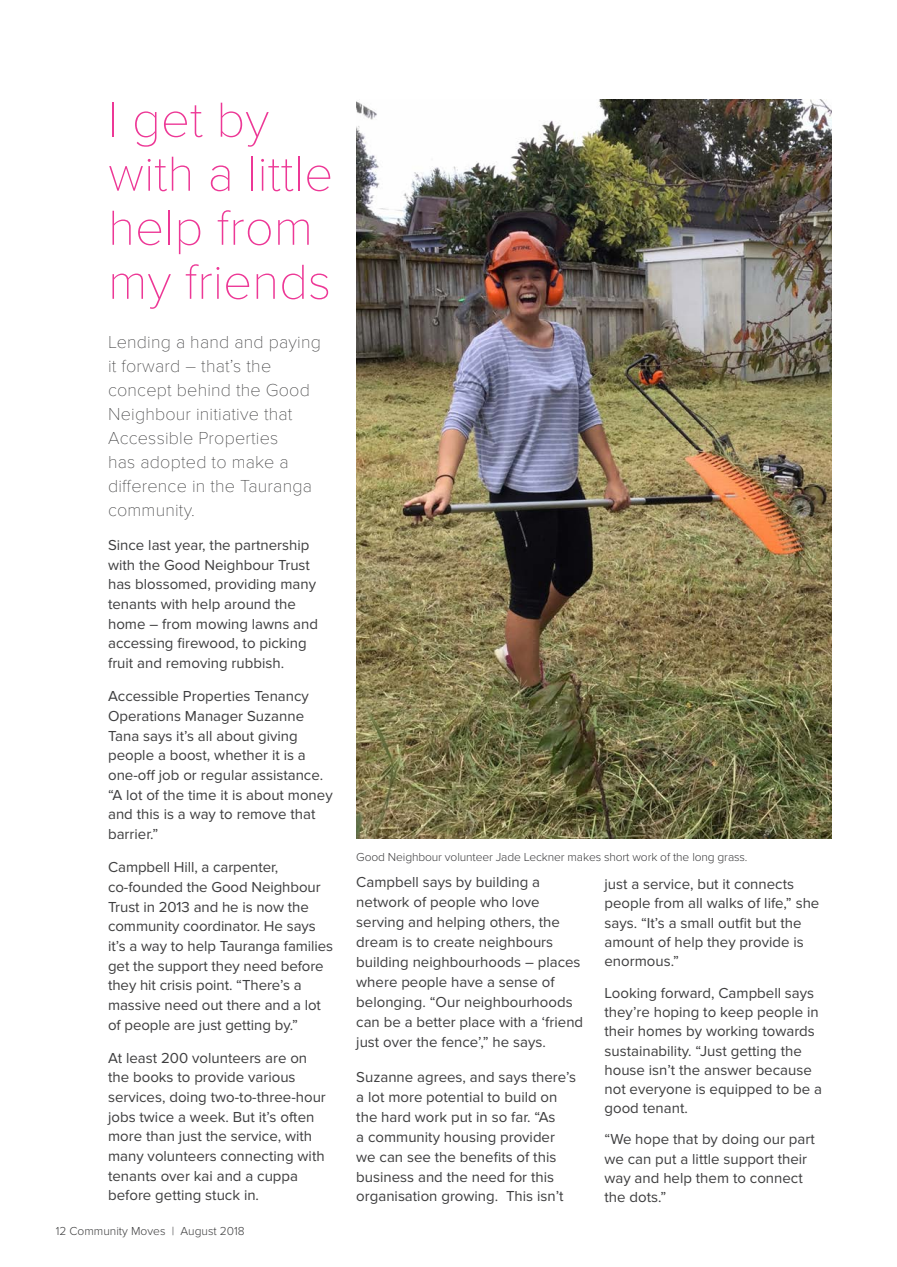
<style>
.page{position:relative;width:897px;height:1267px;background:#fff}
.page>*{position:absolute;margin:0;border:0;box-sizing:border-box;transform-origin:0 0}
.HEAD1{font:100 51px/54px "Proxima Nova T";color:#ed3896}
.INTRO{font:100 18px/24px "Proxima Nova T";letter-spacing:.01em;color:#3e3e3f}
.BODY_MAIN{font:15px/19.6px "Proxima Nova";color:#3e3e3f}
.INTRO-2{font:15px/19.6px "Proxima Nova";color:#3e3e3f}
.CAPTION{font:300 12px "Proxima Nova";letter-spacing:-.01em;color:#3e3e3f}
</style>
<div class="page">
<img style="left:356px;top:100px;width:475px;height:738px">
<p class="HEAD1" style="left:108px;top:94px;width:227px">I get by with a little help from my friends</p>
<p class="INTRO" style="left:108px;top:331px;width:214px">Lending a hand and paying it forward – that’s the concept behind the Good<br>Neighbour initiative that<br>Accessible Properties<br>has adopted to make a difference in the Tauranga community.</p>
<p class="INTRO-2" style="left:108px;top:535px;width:211px">Since last year, the partnership with the Good Neighbour Trust has blossomed, providing many tenants with help around the home – from mowing lawns and accessing firewood, to picking fruit and removing rubbish.</p>
<p class="BODY_MAIN" style="left:108px;top:686px;width:226px">Accessible Properties Tenancy<br>Operations Manager Suzanne<br>Tana says it’s all about giving people a boost, whether it is a one-off job or regular assistance. “A lot of the time it is about money and this is a way to remove that barrier.”</p>
<p class="BODY_MAIN" style="left:108px;top:857px;width:226px">Campbell Hill, a carpenter, co-founded the Good Neighbour<br>Trust in 2013 and he is now the community coordinator. He says it’s a way to help Tauranga families get the support they need before they hit crisis point. “There’s a massive need out there and a lot of people are just getting by.”</p>
<p class="BODY_MAIN" style="left:108px;top:1048px;width:219px">At least 200 volunteers are on the books to provide various services, doing two-to-three-hour jobs twice a week. But it’s often more than just the service, with many volunteers connecting with tenants over kai and a cuppa before getting stuck in.</p>
<p class="CAPTION" style="left:56px;top:1223px;width:190px">12 Community Moves | August 2018</p>
<p class="CAPTION" style="left:356px;top:849px;width:392px">Good Neighbour volunteer Jade Leckner makes short work of the long grass.</p>
<p class="BODY_MAIN" style="left:356px;top:872px;width:228px">Campbell says by building a network of people who love serving and helping others, the dream is to create neighbours building neighbourhoods – places where people have a sense of belonging. “Our neighbourhoods can be a better place with a ‘friend just over the fence’,” he says.</p>
<p class="BODY_MAIN" style="left:356px;top:1067px;width:221px">Suzanne agrees, and says there’s a lot more potential to build on the hard work put in so far. “As<br>a community housing provider we can see the benefits of this business and the need for this organisation growing. This isn’t</p>
<p class="BODY_MAIN" style="left:604px;top:874px;width:216px">just a service, but it connects people from all walks of life,” she says. “It’s a small outfit but the amount of help they provide is enormous.”</p>
<p class="BODY_MAIN" style="left:604px;top:983px;width:219px;line-height:19.2px">Looking forward, Campbell says they’re hoping to keep people in their homes by working towards sustainability. “Just getting the house isn’t the answer because not everyone is equipped to be a good tenant.</p>
<p class="BODY_MAIN" style="left:604px;top:1129px;width:212px;line-height:19.2px">“We hope that by doing our part we can put a little support their way and help them to connect the dots.”</p>
</div>
